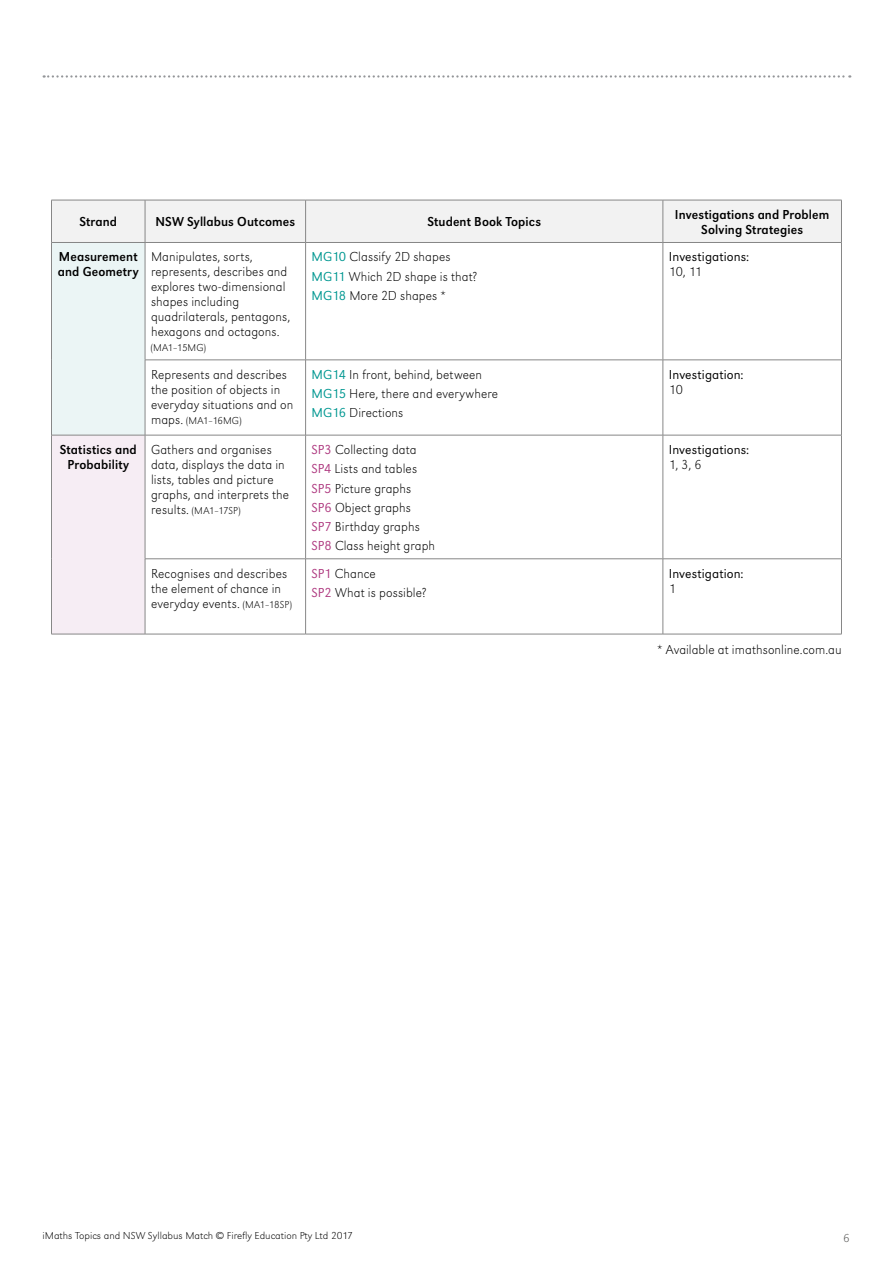
<style>
.page{position:relative;width:893px;height:1263px;background:#fff}
.page>*{position:absolute;margin:0;border:0;box-sizing:border-box;transform-origin:0 0}
.t1{font:13.5px/15px "URW Grotesk T Extr Ligh Wide";letter-spacing:.005em;color:#000;scale:.95 1}
.t2{font:13.5px/15px "URW Grotesk T";letter-spacing:.01em;color:#000;text-align:center;scale:.95 1}
.t3{font:13.5px "URW Grotesk T Ligh Wide";letter-spacing:.005em;color:#000;scale:.95 1}
.t4{font:12px "URW Grotesk T Extr Ligh Wide";color:#575756}
.t5{font:10.5px "URW Grotesk T Extr Ligh Wide";color:#000}
.t6{font:10.5px "URW Grotesk T Extr Ligh Wide";color:#000;scale:.95 1}
.s1{font-family:"URW Grotesk T Ligh Wide";color:#009791}
.s2{font-size:13.5px}
.s3{font-family:"URW Grotesk T Ligh Wide";color:#af3b81}
.s4{font-size:10.5px}
</style>
<div class="page">
<svg style="left:44px;top:75px;width:806px;height:3px"></svg>
<div style="left:52px;top:201px;width:789px;height:41px;background:#f2f2f2"></div>
<div style="left:51px;top:242px;width:94px;height:193px;background:#ebf5f5"></div>
<svg style="left:146px;top:243px;width:695px;height:391px"></svg>
<div style="left:51px;top:435px;width:94px;height:199px;background:#f6edf4"></div>
<hr style="left:51px;top:200px;width:94px;height:1px;background:#878787">
<hr style="left:51px;top:200px;width:1px;height:42px;background:#878787">
<hr style="left:145px;top:200px;width:161px;height:1px;background:#878787">
<hr style="left:145px;top:200px;width:1px;height:42px;background:#878787">
<hr style="left:306px;top:200px;width:357px;height:1px;background:#878787">
<hr style="left:305px;top:200px;width:1px;height:42px;background:#878787">
<hr style="left:663px;top:200px;width:179px;height:1px;background:#878787">
<hr style="left:663px;top:200px;width:1px;height:42px;background:#878787">
<hr style="left:841px;top:200px;width:1px;height:42px;background:#878787">
<hr style="left:51px;top:243px;width:1px;height:117px;background:#878787">
<hr style="left:51px;top:360px;width:1px;height:75px;background:#878787">
<hr style="left:51px;top:435px;width:1px;height:124px;background:#878787">
<hr style="left:51px;top:559px;width:1px;height:75px;background:#878787">
<hr style="left:145px;top:243px;width:1px;height:117px;background:#878787">
<hr style="left:305px;top:243px;width:1px;height:117px;background:#878787">
<hr style="left:663px;top:243px;width:1px;height:117px;background:#878787">
<hr style="left:841px;top:243px;width:1px;height:117px;background:#878787">
<hr style="left:145px;top:360px;width:1px;height:75px;background:#878787">
<hr style="left:305px;top:360px;width:1px;height:75px;background:#878787">
<hr style="left:663px;top:360px;width:1px;height:75px;background:#878787">
<hr style="left:841px;top:360px;width:1px;height:75px;background:#878787">
<hr style="left:145px;top:435px;width:1px;height:124px;background:#878787">
<hr style="left:305px;top:435px;width:1px;height:124px;background:#878787">
<hr style="left:663px;top:435px;width:1px;height:124px;background:#878787">
<hr style="left:841px;top:435px;width:1px;height:124px;background:#878787">
<hr style="left:145px;top:559px;width:1px;height:75px;background:#878787">
<hr style="left:305px;top:559px;width:1px;height:75px;background:#878787">
<hr style="left:663px;top:559px;width:1px;height:75px;background:#878787">
<hr style="left:841px;top:559px;width:1px;height:75px;background:#878787">
<hr style="left:51px;top:242px;width:94px;height:1px;background:#878787">
<hr style="left:145px;top:242px;width:161px;height:1px;background:#878787">
<hr style="left:306px;top:242px;width:357px;height:1px;background:#878787">
<hr style="left:663px;top:242px;width:179px;height:1px;background:#878787">
<hr style="left:145px;top:360px;width:161px;height:1px;background:#878787">
<hr style="left:306px;top:360px;width:357px;height:1px;background:#878787">
<hr style="left:663px;top:360px;width:179px;height:1px;background:#878787">
<hr style="left:51px;top:435px;width:94px;height:1px;background:#878787">
<hr style="left:145px;top:435px;width:161px;height:1px;background:#878787">
<hr style="left:306px;top:435px;width:357px;height:1px;background:#878787">
<hr style="left:663px;top:435px;width:179px;height:1px;background:#878787">
<hr style="left:145px;top:558px;width:161px;height:1px;background:#878787">
<hr style="left:306px;top:558px;width:357px;height:1px;background:#878787">
<hr style="left:663px;top:558px;width:179px;height:1px;background:#878787">
<hr style="left:51px;top:634px;width:94px;height:1px;background:#878787">
<hr style="left:145px;top:634px;width:161px;height:1px;background:#878787">
<hr style="left:306px;top:634px;width:357px;height:1px;background:#878787">
<hr style="left:663px;top:634px;width:179px;height:1px;background:#878787">
<p class="t2" style="left:79px;top:214px;width:41px">Strand</p>
<p class="t2" style="left:155px;top:214px;width:149px">NSW Syllabus Outcomes</p>
<p class="t2" style="left:427px;top:214px;width:121px">Student Book Topics</p>
<p class="t2" style="left:675px;top:207px;width:164px">Investigations and Problem<br>Solving Strategies</p>
<p class="t2" style="left:58px;top:249px;width:87px;text-align:left">Measurement and Geometry</p>
<p class="t1" style="left:151px;top:249px;width:148px">Manipulates, sorts, represents, describes and explores two-dimensional shapes including quadrilaterals, pentagons, hexagons and octagons.</p>
<p class="t6" style="left:151px;top:342px;width:60px">(MA1–15MG)</p>
<p class="t1" style="left:312px;top:247px;width:175px;line-height:19.2px"><span class="s1">MG10</span> Classify 2D shapes<br><span class="s1">MG11</span> Which 2D shape is that?<br><span class="s1">MG18</span> More 2D shapes *</p>
<p class="t3" style="left:669px;top:249px;width:86px">Investigations:</p>
<p class="t1" style="left:669px;top:264px;width:36px">10, 11</p>
<p class="t1" style="left:151px;top:367px;width:151px">Represents and describes the position of objects in everyday situations and on</p>
<p class="t6" style="left:151px;top:414px;width:97px"><span class="s2">maps.</span> (MA1–16MG)</p>
<p class="t2" style="left:60px;top:442px;width:83px">Statistics and<br>Probability</p>
<p class="t1" style="left:151px;top:442px;width:147px">Gathers and organises data, displays the data in lists, tables and picture graphs, and interprets the</p>
<p class="t6" style="left:151px;top:505px;width:96px"><span class="s2">results.</span> (MA1–17SP)</p>
<p class="t1" style="left:312px;top:365px;width:198px;line-height:19.2px"><span class="s1">MG14</span> In front, behind, between<br><span class="s1">MG15</span> Here, there and everywhere<br><span class="s1">MG16</span> Directions</p>
<p class="t3" style="left:669px;top:367px;width:80px">Investigation:</p>
<p class="t1" style="left:669px;top:382px;width:16px">10</p>
<p class="t1" style="left:312px;top:440px;width:132px;line-height:19.2px"><span class="s3">SP3</span> Collecting data<br><span class="s3">SP4</span> Lists and tables<br><span class="s3">SP5</span> Picture graphs<br><span class="s3">SP6</span> Object graphs<br><span class="s3">SP7</span> Birthday graphs<br><span class="s3">SP8</span> Class height graph</p>
<p class="t3" style="left:669px;top:442px;width:86px">Investigations:</p>
<p class="t1" style="left:669px;top:457px;width:36px">1, 3, 6</p>
<p class="t1" style="left:151px;top:566px;width:150px">Recognises and describes the element of chance in everyday events. <span class="s4">(MA1–18SP)</span></p>
<p class="t1" style="left:312px;top:564px;width:122px;line-height:19.2px"><span class="s3">SP1</span> Chance<br><span class="s3">SP2</span> What is possible?</p>
<p class="t3" style="left:669px;top:565px;width:80px">Investigation:</p>
<p class="t1" style="left:669px;top:581px;width:9px">1</p>
<p class="t1" style="left:657px;top:642px;width:196px">* Available at imathsonline.com.au</p>
<p class="t5" style="left:43px;top:1229px;width:312px">iMaths Topics and NSW Syllabus Match © Firefly Education Pty Ltd 2017</p>
<p class="t4" style="left:843px;top:1231px;width:8px">6</p>
</div>
